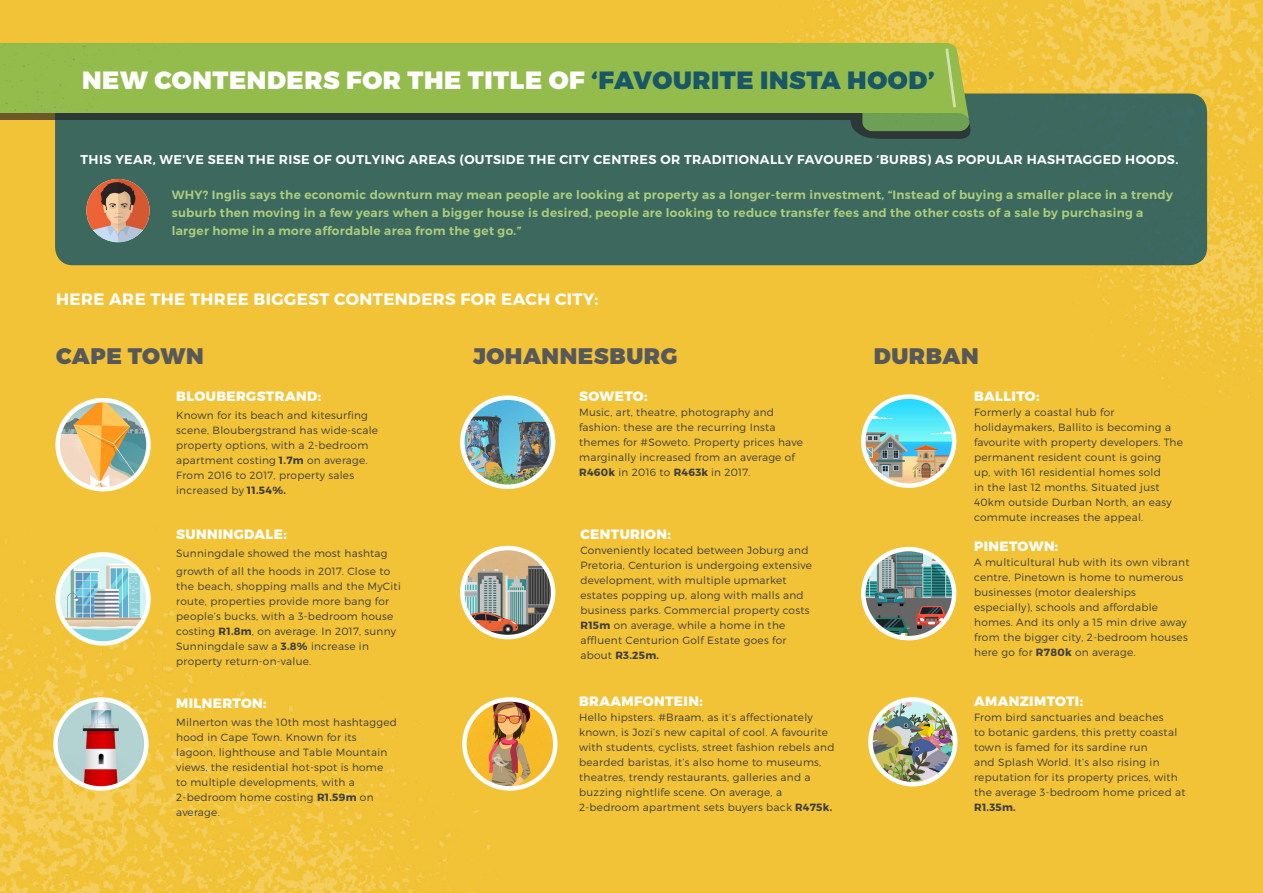
<style>
.page{position:relative;width:1263px;height:893px;background:#f2c337}
.page>*{position:absolute;margin:0;border:0;box-sizing:border-box;transform-origin:0 0}
.t1{font:900 24.9px "Montserrat";letter-spacing:.025em;color:#fff}
.t2{font:900 22.5px "Montserrat";letter-spacing:.025em;color:#57585a}
.t3{font:700 16.5px "Montserrat";letter-spacing:.025em;color:#fff}
.t4{font:800 13.5px "Montserrat";letter-spacing:.03em;color:#fff}
.t5{font:600 12.75px "Montserrat";letter-spacing:.03em;color:#fff}
.t6{font:600 12px/18px "Montserrat";letter-spacing:.025em;color:#accd7e}
.t7{font:300 10.5px/15px "Montserrat";letter-spacing:.025em;color:#3e3e3f}
.t8{font:700 10.5px "Montserrat";color:#3e3e3f}
.s1{color:#1a5766}
.s2{font-weight:700}
.s3{font-weight:300}
</style>
<div class="page">
<div style="left:55px;top:94px;width:1152px;height:171px;background:#3c685e;border-radius:18px"></div>
<svg style="left:0;top:87px;width:972px;height:53px"></svg>
<svg style="left:862px;top:120px;width:107px;height:11px"></svg>
<svg style="left:201px;top:43px;width:768px;height:77px;background:#8ab14b"></svg>
<svg style="left:0;top:43px;width:201px;height:77px;background:#8bb04a"></svg>
<svg style="left:945px;top:49px;width:11px;height:58px"></svg>
<img style="left:56px;top:699px;width:90px;height:89px">
<div style="left:53px;top:697px;width:96px;height:94px;border:4px solid #fff;border-radius:50%"></div>
<img style="left:462px;top:398px;width:91px;height:89px">
<div style="left:460px;top:395px;width:95px;height:94px;border:4px solid #fff;border-radius:50%"></div>
<img style="left:863px;top:397px;width:91px;height:89px">
<div style="left:861px;top:394px;width:95px;height:94px;border:4px solid #fff;border-radius:50%"></div>
<img style="left:58px;top:400px;width:90px;height:89px">
<div style="left:55px;top:398px;width:96px;height:93px;border:4px solid #fff;border-radius:50%"></div>
<img style="left:462px;top:548px;width:91px;height:89px">
<div style="left:460px;top:546px;width:95px;height:93px;border:4px solid #fff;border-radius:50%"></div>
<img style="left:863px;top:549px;width:91px;height:89px">
<div style="left:861px;top:547px;width:95px;height:93px;border:4px solid #fff;border-radius:50%"></div>
<img style="left:58px;top:554px;width:90px;height:89px">
<div style="left:55px;top:552px;width:96px;height:94px;border:4px solid #fff;border-radius:50%"></div>
<img style="left:464px;top:699px;width:91px;height:89px">
<div style="left:462px;top:697px;width:95px;height:94px;border:4px solid #fff;border-radius:50%"></div>
<img style="left:870px;top:699px;width:85px;height:85px;border-radius:42px">
<div style="left:868px;top:697px;width:89px;height:89px;border:4px solid #fff;border-radius:50%"></div>
<img style="left:86px;top:179px;width:64px;height:63px;border-radius:32px">
<p class="t1" style="left:82px;top:64px;width:854px">NEW CONTENDERS FOR THE TITLE OF <span class="s1">‘FAVOURITE INSTA HOOD’</span></p>
<p class="t5" style="left:81px;top:152px;width:1099px">THIS YEAR, WE’VE SEEN THE RISE OF OUTLYING AREAS (OUTSIDE THE CITY CENTRES OR TRADITIONALLY FAVOURED ‘BURBS) AS POPULAR HASHTAGGED HOODS.</p>
<p class="t6" style="left:172px;top:186px;width:1003px">WHY? Inglis says the economic downturn may mean people are looking at property as a longer-term investment, “Instead of buying a smaller place in a trendy suburb then moving in a few years when a bigger house is desired, people are looking to reduce transfer fees and the other costs of a sale by purchasing a larger home in a more affordable area from the get go.”</p>
<p class="t3" style="left:56px;top:289px;width:544px">HERE ARE THE THREE BIGGEST CONTENDERS FOR EACH CITY:</p>
<p class="t2" style="left:56px;top:342px;width:149px">CAPE TOWN</p>
<p class="t2" style="left:473px;top:342px;width:206px">JOHANNESBURG</p>
<p class="t2" style="left:874px;top:342px;width:106px">DURBAN</p>
<p class="t4" style="left:176px;top:387px;width:146px">BLOUBERGSTRAND:</p>
<p class="t7" style="left:176px;top:407px;width:203px">Known for its beach and kitesurfing scene, Bloubergstrand has wide-scale property options, with a 2-bedroom apartment costing <span class="s2">1.7m</span> on average.<br>From 2016 to 2017, property sales increased by <span class="s2">11.54%.</span></p>
<p class="t4" style="left:176px;top:526px;width:112px">SUNNINGDALE:</p>
<p class="t7" style="left:176px;top:544px;width:216px;line-height:18px">Sunningdale showed the most hashtag growth of all the hoods in 2017. Close to</p>
<p class="t7" style="left:176px;top:579px;width:226px">the beach, shopping malls and the MyCiti route, properties provide more bang for people’s bucks, with a 3-bedroom house costing <span class="s2">R1.8m</span>, on average. In 2017, sunny Sunningdale saw a <span class="s2">3.8%</span> increase in property return-on-value.</p>
<p class="t4" style="left:176px;top:695px;width:92px">MILNERTON:</p>
<p class="t7" style="left:176px;top:714px;width:222px">Milnerton was the 10th most hashtagged hood in Cape Town. Known for its lagoon, lighthouse and Table Mountain views, the residential hot-spot is home<br>to multiple developments, with a<br>2-bedroom home costing <span class="s2">R1.59m</span> on average.</p>
<p class="t4" style="left:579px;top:387px;width:70px">SOWETO:</p>
<p class="t7" style="left:579px;top:404px;width:225px">Music, art, theatre, photography and fashion: these are the recurring Insta themes for #Soweto. Property prices have marginally increased from an average of <span class="s2">R460k</span> in 2016 to <span class="s2">R463k</span> in 2017.</p>
<p class="t4" style="left:580px;top:526px;width:92px">CENTURION:</p>
<p class="t7" style="left:580px;top:543px;width:233px">Conveniently located between Joburg and Pretoria, Centurion is undergoing extensive development, with multiple upmarket estates popping up, along with malls and business parks. Commercial property costs <span class="s2">R15m</span> on average, while a home in the affluent Centurion Golf Estate goes for</p>
<p class="t8" style="left:580px;top:649px;width:80px"><span class="s3">about</span> R3.25m.</p>
<p class="t4" style="left:579px;top:693px;width:125px">BRAAMFONTEIN:</p>
<p class="t7" style="left:579px;top:709px;width:257px">Hello hipsters. #Braam, as it’s affectionately known, is Jozi’s new capital of cool. A favourite with students, cyclists, street fashion rebels and bearded baristas, it’s also home to museums, theatres, trendy restaurants, galleries and a buzzing nightlife scene. On average, a</p>
<p class="t7" style="left:579px;top:799px;width:255px">2-bedroom apartment sets buyers back <span class="s2">R475k.</span></p>
<p class="t4" style="left:974px;top:387px;width:67px">BALLITO:</p>
<p class="t7" style="left:974px;top:404px;width:210px">Formerly a coastal hub for holidaymakers, Ballito is becoming a favourite with property developers. The permanent resident count is going<br>up, with 161 residential homes sold<br>in the last 12 months. Situated just 40km outside Durban North, an easy commute increases the appeal.</p>
<p class="t4" style="left:974px;top:538px;width:86px">PINETOWN:</p>
<p class="t7" style="left:974px;top:555px;width:217px">A multicultural hub with its own vibrant centre, Pinetown is home to numerous businesses (motor dealerships especially), schools and affordable homes. And its only a 15 min drive away from the bigger city, 2-bedroom houses here go for <span class="s2">R780k</span> on average.</p>
<p class="t4" style="left:974px;top:693px;width:110px">AMANZIMTOTI:</p>
<p class="t7" style="left:974px;top:709px;width:213px">From bird sanctuaries and beaches<br>to botanic gardens, this pretty coastal town is famed for its sardine run<br>and Splash World. It’s also rising in reputation for its property prices, with the average 3-bedroom home priced at<br><span class="s2">R1.35m.</span></p>
</div>
